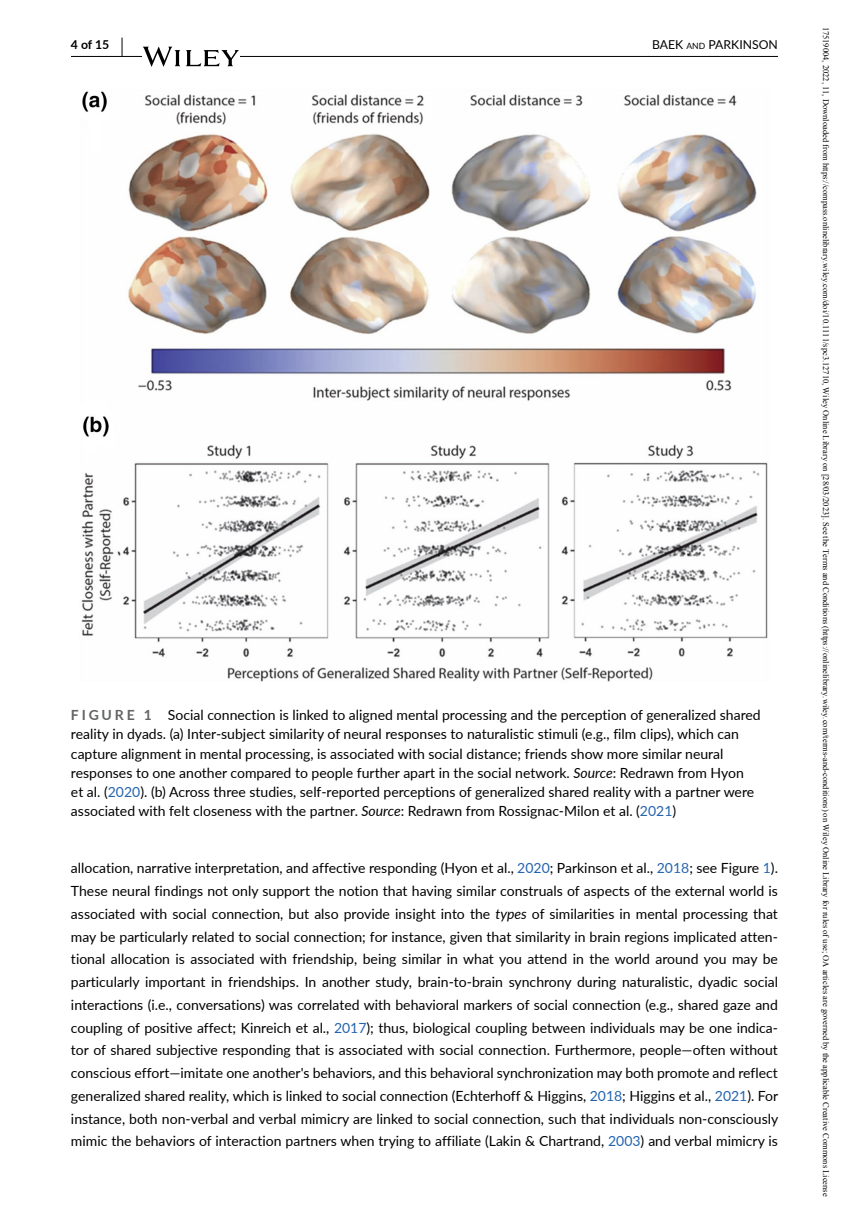
<style>
.page{position:relative;width:849px;height:1221px;background:#fff}
.page>*{position:absolute;margin:0;border:0;box-sizing:border-box;transform-origin:0 0}
.t1{font:14px/22.8px "Lato Regular 2";color:#000;text-align:justify}
.t2{font:12.25px "Lato";color:#000}
.t3{font:12.25px "Lato Bold 2";color:#000}
.t4{font:8.4px "Times New Roman";color:#000}
.s1{font-size:8.58px}
.s2{font-family:"Lato";font-weight:700;color:#636466}
.s3{font-family:"Lato";font-style:italic}
.s4{color:#2564af}
</style>
<div class="page">
<hr style="left:71px;top:56px;width:706px;height:1px;background:#000">
<svg style="left:143px;top:47px;width:96px;height:20px"></svg>
<svg style="left:121px;top:38px;width:1px;height:18px"></svg>
<img style="left:81px;top:91px;width:687px;height:591px">
<p class="t3" style="left:71px;top:36px;width:40px">4 of 15</p>
<p class="t2" style="left:651px;top:36px;width:125px">BAEK <span class="s1">and</span> PARKINSON</p>
<p class="t1" style="left:71px;top:704px;width:691px;line-height:19.2px;text-align:left"><span class="s2">F I G U R E 1</span> Social connection is linked to aligned mental processing and the perception of generalized shared reality in dyads. (a) Inter-subject similarity of neural responses to naturalistic stimuli (e.g., film clips), which can capture alignment in mental processing, is associated with social distance; friends show more similar neural responses to one another compared to people further apart in the social network. <span class="s3">Source</span>: Redrawn from Hyon<br>et al. (<span class="s4">2020</span>). (b) Across three studies, self-reported perceptions of generalized shared reality with a partner were associated with felt closeness with the partner. <span class="s3">Source</span>: Redrawn from Rossignac-Milon et al. (<span class="s4">2021</span>)</p>
<p class="t1" style="left:71px;top:856px;width:708px">allocation, narrative interpretation, and affective responding (Hyon et al., <span class="s4">2020</span>; Parkinson et al., <span class="s4">2018</span>; see Figure <span class="s4">1</span>).<br>These neural findings not only support the notion that having similar construals of aspects of the external world is associated with social connection, but also provide insight into the <span class="s3">types</span> of similarities in mental processing that may be particularly related to social connection; for instance, given that similarity in brain regions implicated atten&shy;tional allocation is associated with friendship, being similar in what you attend in the world around you may be particularly important in friendships. In another study, brain-to-brain synchrony during naturalistic, dyadic social interactions (i.e., conversations) was correlated with behavioral markers of social connection (e.g., shared gaze and coupling of positive affect; Kinreich et al., <span class="s4">2017</span>); thus, biological coupling between individuals may be one indica&shy;tor of shared subjective responding that is associated with social connection. Furthermore, people—often without conscious effort—imitate one another's behaviors, and this behavioral synchronization may both promote and reflect generalized shared reality, which is linked to social connection (Echterhoff &amp; Higgins, <span class="s4">2018</span>; Higgins et al., <span class="s4">2021</span>). For instance, both non-verbal and verbal mimicry are linked to social connection, such that individuals non-consciously mimic the behaviors of interaction partners when trying to affiliate (Lakin &amp; Chartrand, <span class="s4">2003</span>) and verbal mimicry is</p>
<p class="t4" style="left:831px;top:27px;width:1171px;rotate:90deg">17519004, 2022, 11, Downloaded from https://compass.onlinelibrary.wiley.com/doi/10.1111/spc3.12710, Wiley Online Library on [28/03/2023]. See the Terms and Conditions (https://onlinelibrary.wiley.com/terms-and-conditions) on Wiley Online Library for rules of use; OA articles are governed by the applicable Creative Commons License</p>
</div>
